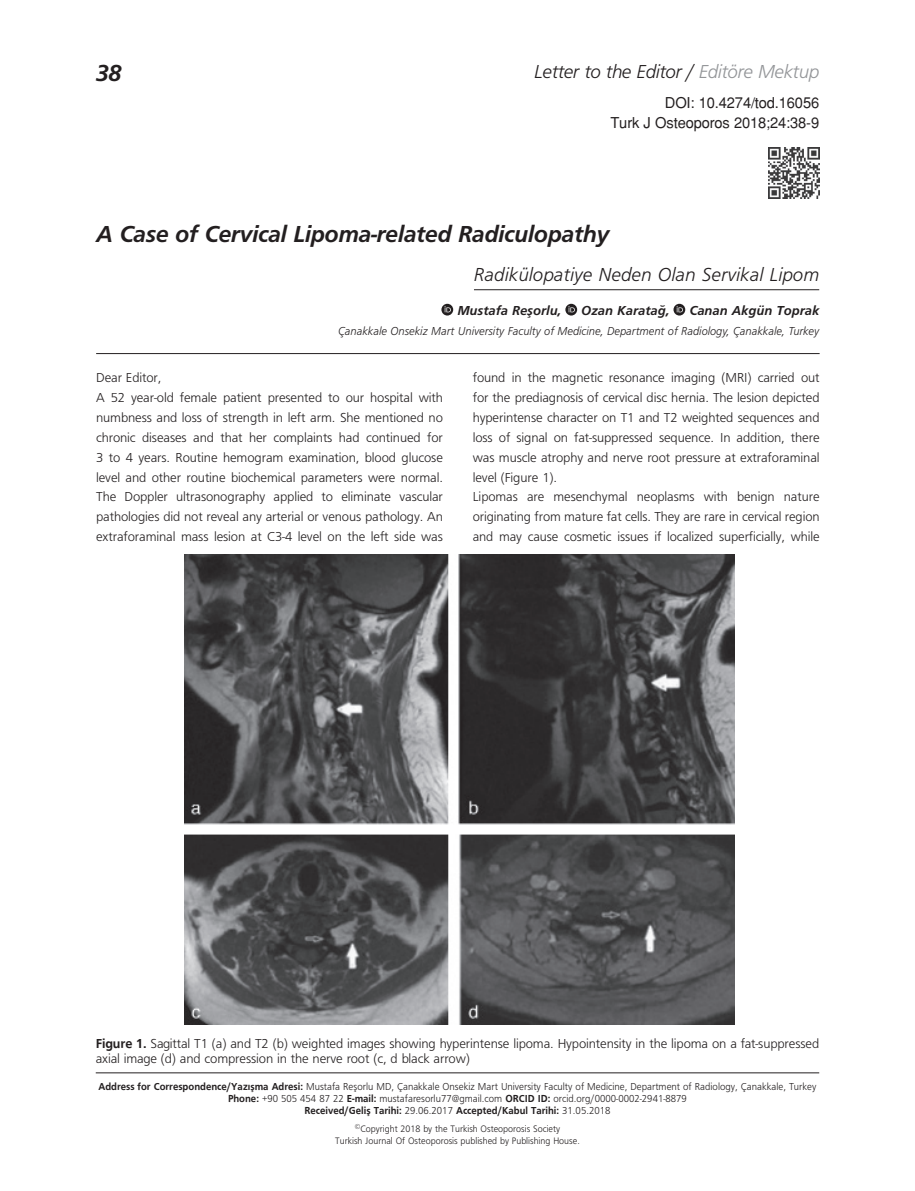
<style>
.page{position:relative;width:915px;height:1191px;background:#fff}
.page>*{position:absolute;margin:0;border:0;box-sizing:border-box;transform-origin:0 0}
.t1{font:24px "Frugal Bold Italic Tr";letter-spacing:-.015em;color:#231f20}
.t2{font:19.5px "Frugal Italic Tr";color:#231f20}
.t3{font:19.5px "Frugal Italic Tr";letter-spacing:-.025em;color:#231f20}
.t4{font:15px/19.5px "Helvetica Normal Tr";letter-spacing:-.01em;color:#231f20;text-align:right}
.t5{font:13.5px/19.8px "Frugal Normal Tr";letter-spacing:-.01em;color:#231f20}
.t6{font:13.5px "Frugal Bold Italic Tr";color:#231f20}
.t7{font:12px "Frugal Italic Tr";color:#231f20;scale:.95 1}
.t8{font:10.5px/12px "Frugal Normal Tr";color:#231f20;text-align:center;scale:.95 1}
.t9{font:10.5px "Frugal Bold Tr";color:#231f20;scale:.95 1}
.t10{font:9.75px/12px "Frugal Normal Tr";color:#231f20;text-align:center;scale:.95 1}
.s1{color:#939598}
.s2{font-family:"Frugal Bold Tr"}
.s3{font-family:"Frugal Normal Tr"}
</style>
<div class="page">
<img style="left:768px;top:147px;width:51px;height:51px">
<hr style="left:474px;top:289px;width:345px;height:1px;background:#231f20">
<svg style="left:441px;top:304px;width:12px;height:11px"></svg>
<svg style="left:444px;top:306px;width:7px;height:6px"></svg>
<svg style="left:565px;top:304px;width:12px;height:11px"></svg>
<svg style="left:568px;top:306px;width:6px;height:6px"></svg>
<svg style="left:673px;top:304px;width:12px;height:11px"></svg>
<svg style="left:676px;top:306px;width:6px;height:6px"></svg>
<hr style="left:96px;top:353px;width:723px;height:1px;background:#231f20">
<hr style="left:96px;top:1072px;width:723px;height:1px;background:#231f20">
<img style="left:184px;top:554px;width:549px;height:470px">
<h1 class="t1" style="left:96px;top:59px;width:27px">38</h1>
<h2 class="t3" style="left:534px;top:60px;width:286px">Letter to the Editor / <span class="s1">Editöre Mektup</span></h2>
<p class="t4" style="left:610px;top:93px;width:210px">DOI: 10.4274/tod.16056<br>Turk J Osteoporos 2018;24:38-9</p>
<h1 class="t1" style="left:96px;top:220px;width:514px">A Case of Cervical Lipoma-related Radiculopathy</h1>
<h2 class="t2" style="left:474px;top:263px;width:346px">Radikülopatiye Neden Olan Servikal Lipom</h2>
<p class="t6" style="left:457px;top:302px;width:105px">Mustafa Reşorlu,</p>
<p class="t6" style="left:581px;top:302px;width:90px">Ozan Karatağ,</p>
<p class="t6" style="left:689px;top:302px;width:131px">Canan Akgün Toprak</p>
<p class="t7" style="left:338px;top:324px;width:508px">Çanakkale Onsekiz Mart University Faculty of Medicine, Department of Radiology, Çanakkale, Turkey</p>
<p class="t5" style="left:96px;top:368px;width:348px">Dear Editor,<br>A 52 year-old female patient presented to our hospital with numbness and loss of strength in left arm. She mentioned no chronic diseases and that her complaints had continued for 3 to 4 years. Routine hemogram examination, blood glucose level and other routine biochemical parameters were normal.<br>The Doppler ultrasonography applied to eliminate vascular pathologies did not reveal any arterial or venous pathology. An extraforaminal mass lesion at C3-4 level on the left side was</p>
<p class="t5" style="left:472px;top:368px;width:348px">found in the magnetic resonance imaging (MRI) carried out for the prediagnosis of cervical disc hernia. The lesion depicted hyperintense character on T1 and T2 weighted sequences and loss of signal on fat-suppressed sequence. In addition, there was muscle atrophy and nerve root pressure at extraforaminal level (Figure 1).<br>Lipomas are mesenchymal neoplasms with benign nature originating from mature fat cells. They are rare in cervical region and may cause cosmetic issues if localized superficially, while</p>
<p class="t5" style="left:96px;top:1036px;width:724px;line-height:15px"><span class="s2">Figure 1.</span> Sagittal T1 (a) and T2 (b) weighted images showing hyperintense lipoma. Hypointensity in the lipoma on a fat-suppressed axial image (d) and compression in the nerve root (c, d black arrow)</p>
<p class="t8" style="left:98px;top:1080px;width:757px"><span class="s2">Address for Correspondence/Yaz›flma Adresi:</span> Mustafa Reşorlu MD, Çanakkale Onsekiz Mart University Faculty of Medicine, Department of Radiology, Çanakkale, Turkey<br><span class="s2">Phone:</span> +90 505 454 87 22 <span class="s2">E-mail:</span> mustafaresorlu77@gmail.com <span class="s2">ORCID ID:</span> orcid.org/0000-0002-2941-8879</p>
<p class="t9" style="left:304px;top:1104px;width:323px">Received/Geliş Tarihi: <span class="s3">29.06.2017</span> Accepted/Kabul Tarihi: <span class="s3">31.05.2018</span></p>
<p class="t10" style="left:335px;top:1122px;width:259px"><sup>©</sup>Copyright 2018 by the Turkish Osteoporosis Society<br>Turkish Journal Of Osteoporosis published by Publishing House.</p>
</div>
